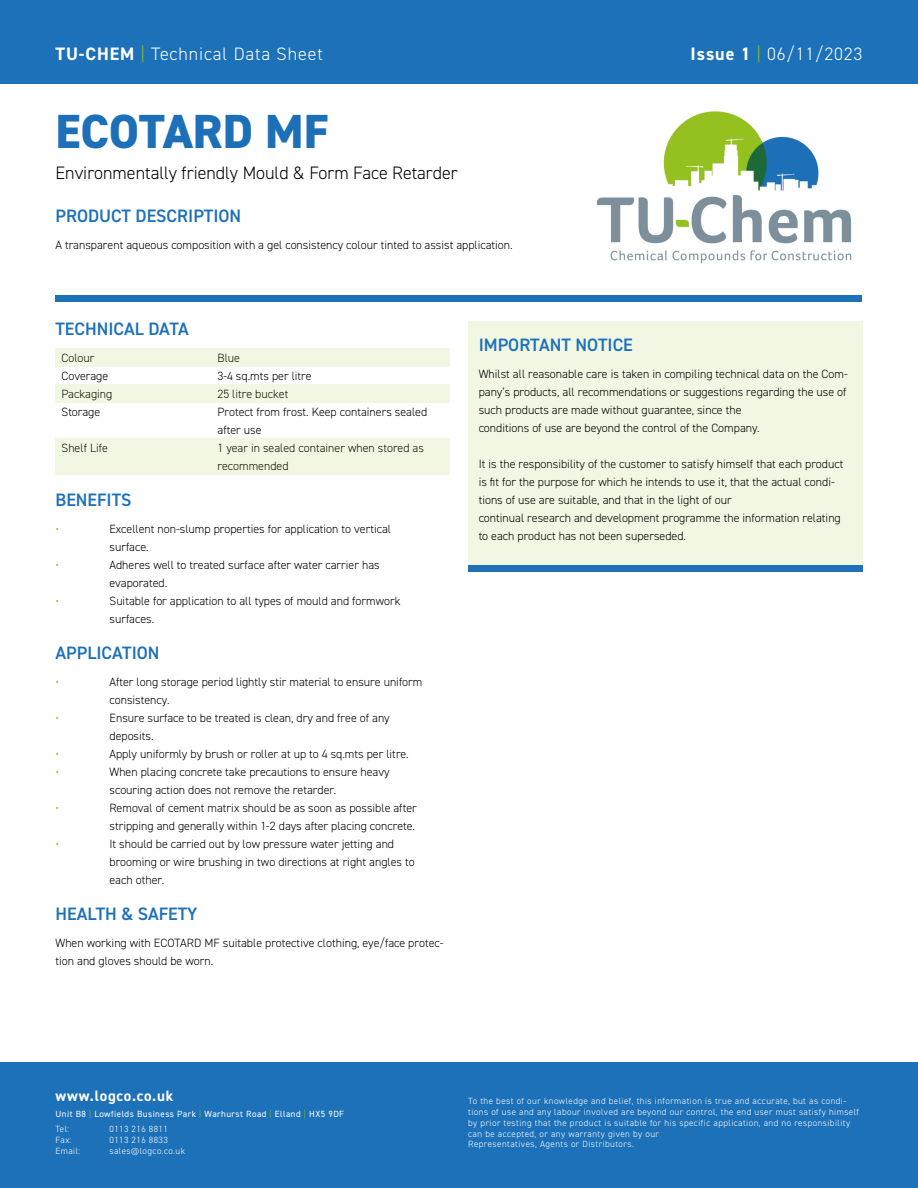
<style>
.page{position:relative;width:918px;height:1188px;background:#fff}
.page>*{position:absolute;margin:0;border:0;box-sizing:border-box;transform-origin:0 0}
.t1{font:800 48px "DIN2014";color:#1d70b8}
.t2{font:600 18px "DIN2014";color:#1d71b8}
.t3{font:300 18px "DIN2014";color:#020203}
.t4{font:300 18px "DIN2014";letter-spacing:.05em;color:#fff}
.t5{font:700 15px "DIN2014";letter-spacing:.05em;color:#fff}
.t6{font:300 12px/18px "DIN2014";color:#000}
.t7{font:300 12px "DIN2014";color:#94c11f}
.t8{font:300 9px/10.8px "DIN2014";letter-spacing:.05em;color:#fff}
.t9{font:9px/15.3px "DIN2014";letter-spacing:.05em;color:#fff}
.s1{font-weight:700}
.s2{color:#95c11f}
.s3{font-weight:300;color:#95c11f}
.s4{font-weight:300}
</style>
<div class="page">
<div style="left:0;top:0;width:918px;height:83px;background:#1d71b8"></div>
<div style="left:0;top:1062px;width:918px;height:126px;background:#1d71b8"></div>
<div style="left:468px;top:321px;width:394px;height:244px;background:#f2f7e4"></div>
<div style="left:468px;top:565px;width:394px;height:7px;background:#1d71b8"></div>
<img style="left:596px;top:111px;width:255px;height:153px">
<div style="left:56px;top:296px;width:806px;height:6px;background:#1d71b8"></div>
<div style="left:56px;top:348px;width:394px;height:19px;background:#f2f7e4"></div>
<div style="left:56px;top:385px;width:394px;height:18px;background:#f2f7e4"></div>
<div style="left:56px;top:438px;width:394px;height:36px;background:#f2f7e4"></div>
<h2 class="t4" style="left:56px;top:43px;width:269px"><span class="s1">TU-CHEM</span> <span class="s2">|</span> Technical Data Sheet</h2>
<h2 class="t4" style="left:691px;top:43px;width:173px"><span class="s1">Issue 1</span> <span class="s2">|</span> 06/11/2023</h2>
<h1 class="t1" style="left:56px;top:100px;width:275px">ECOTARD MF</h1>
<h2 class="t3" style="left:56px;top:162px;width:404px">Environmentally friendly Mould &amp; Form Face Retarder</h2>
<h2 class="t2" style="left:56px;top:204px;width:187px">PRODUCT DESCRIPTION</h2>
<p class="t6" style="left:56px;top:236px;width:459px">A transparent aqueous composition with a gel consistency colour tinted to assist application.</p>
<h2 class="t2" style="left:56px;top:317px;width:135px">TECHNICAL DATA</h2>
<p class="t6" style="left:62px;top:349px;width:35px">Colour</p>
<p class="t6" style="left:218px;top:349px;width:24px">Blue</p>
<p class="t6" style="left:62px;top:367px;width:48px">Coverage</p>
<p class="t6" style="left:218px;top:367px;width:96px">3-4 sq.mts per litre</p>
<p class="t6" style="left:62px;top:385px;width:52px">Packaging</p>
<p class="t6" style="left:218px;top:385px;width:72px">25 litre bucket</p>
<p class="t6" style="left:62px;top:403px;width:40px">Storage</p>
<p class="t6" style="left:218px;top:403px;width:211px">Protect from frost. Keep containers sealed after use</p>
<p class="t6" style="left:62px;top:439px;width:48px">Shelf Life</p>
<p class="t6" style="left:218px;top:439px;width:208px">1 year in sealed container when stored as recommended</p>
<h2 class="t2" style="left:56px;top:488px;width:78px">BENEFITS</h2>
<p class="t7" style="left:56px;top:522px;width:5px">•</p>
<p class="t6" style="left:110px;top:520px;width:283px">Excellent non-slump properties for application to vertical surface.</p>
<p class="t7" style="left:56px;top:558px;width:5px">•</p>
<p class="t6" style="left:110px;top:556px;width:272px">Adheres well to treated surface after water carrier has evaporated.</p>
<p class="t7" style="left:56px;top:594px;width:5px">•</p>
<p class="t6" style="left:110px;top:592px;width:293px">Suitable for application to all types of mould and formwork surfaces.</p>
<h2 class="t2" style="left:56px;top:641px;width:106px">APPLICATION</h2>
<p class="t7" style="left:56px;top:675px;width:5px">•</p>
<p class="t6" style="left:110px;top:673px;width:314px">After long storage period lightly stir material to ensure uniform consistency.</p>
<p class="t7" style="left:56px;top:711px;width:5px">•</p>
<p class="t6" style="left:110px;top:709px;width:282px">Ensure surface to be treated is clean, dry and free of any deposits.</p>
<p class="t7" style="left:56px;top:747px;width:5px">•</p>
<p class="t6" style="left:110px;top:745px;width:301px">Apply uniformly by brush or roller at up to 4 sq.mts per litre.</p>
<p class="t7" style="left:56px;top:765px;width:5px">•</p>
<p class="t6" style="left:110px;top:763px;width:282px">When placing concrete take precautions to ensure heavy scouring action does not remove the retarder.</p>
<p class="t7" style="left:56px;top:801px;width:5px">•</p>
<p class="t6" style="left:110px;top:799px;width:309px">Removal of cement matrix should be as soon as possible after stripping and generally within 1-2 days after placing concrete.</p>
<p class="t7" style="left:56px;top:837px;width:5px">•</p>
<p class="t6" style="left:110px;top:835px;width:307px">It should be carried out by low pressure water jetting and brooming or wire brushing in two directions at right angles to each other.</p>
<h2 class="t2" style="left:56px;top:902px;width:144px">HEALTH &amp; SAFETY</h2>
<p class="t6" style="left:56px;top:934px;width:389px">When working with ECOTARD MF suitable protective clothing, eye/face protec&shy;tion and gloves should be worn.</p>
<h2 class="t2" style="left:479px;top:333px;width:156px">IMPORTANT NOTICE</h2>
<p class="t6" style="left:479px;top:365px;width:371px">Whilst all reasonable care is taken in compiling technical data on the Com&shy;pany’s products, all recommendations or suggestions regarding the use of such products are made without guarantee, since the<br>conditions of use are beyond the control of the Company.</p>
<p class="t6" style="left:479px;top:455px;width:366px">It is the responsibility of the customer to satisfy himself that each product is fit for the purpose for which he intends to use it, that the actual condi&shy;tions of use are suitable, and that in the light of our<br>continual research and development programme the information relating to each product has not been superseded.</p>
<p class="t5" style="left:56px;top:1086px;width:119px">www.logco.co.uk</p>
<p class="t9" style="left:56px;top:1106px;width:290px">Unit B8 <span class="s3">|</span> Lowfields Business Park <span class="s3">|</span> Warhurst Road <span class="s3">|</span> Elland <span class="s3">|</span> HX5 9DF<br><span class="s4">Tel:</span></p>
<p class="t8" style="left:110px;top:1123px;width:60px">0113 216 8811</p>
<p class="t8" style="left:56px;top:1134px;width:18px">Fax:</p>
<p class="t8" style="left:110px;top:1134px;width:60px">0113 216 8833</p>
<p class="t8" style="left:56px;top:1145px;width:26px">Email:</p>
<p class="t8" style="left:110px;top:1145px;width:77px">sales@logco.co.uk</p>
<p class="t8" style="left:468px;top:1096px;width:392px">To the best of our knowledge and belief, this information is true and accurate, but as condi&shy;tions of use and any labour involved are beyond our control, the end user must satisfy himself by prior testing that the product is suitable for his specific application, and no responsibility can be accepted, or any warranty given by our<br>Representatives, Agents or Distributors.</p>
</div>
